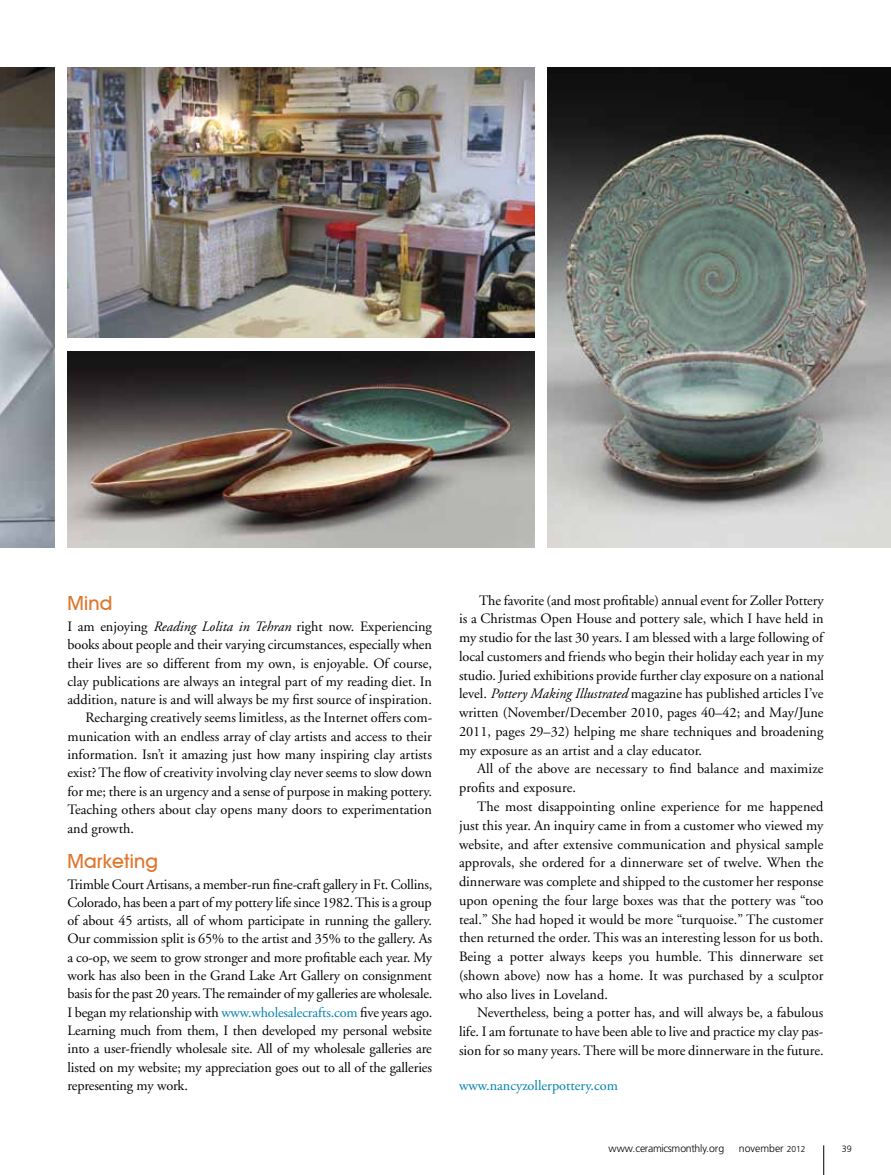
<style>
.page{position:relative;width:891px;height:1175px;background:#fff}
.page>*{position:absolute;margin:0;border:0;box-sizing:border-box;transform-origin:0 0}
.t1{font:500 19.5px "Avant Garde IT Cby BT";letter-spacing:.01em;color:#de772e}
.t2{font:14.25px/18.8px "Adobe Garamond";color:#000;text-align:justify}
.t3{font:14.25px "Adobe Garamond";color:#0080ae}
.t4{font:300 10.5px "Frutiger";letter-spacing:-.03em;color:#000}
.t5{font:300 10.5px "Frutiger";color:#000}
.t6{font:300 9.15px "Frutiger";color:#000}
.s1{font-style:italic}
.s2{color:#0080ae}
.s3{font-size:8.55px}
</style>
<div class="page">
<svg style="left:823px;top:1145px;width:1px;height:29px"></svg>
<img style="left:0;top:67px;width:55px;height:480px">
<img style="left:68px;top:67px;width:466px;height:271px">
<img style="left:68px;top:351px;width:466px;height:196px">
<img style="left:548px;top:67px;width:343px;height:480px">
<h1 class="t1" style="left:68px;top:591px;width:46px">Mind</h1>
<p class="t2" style="left:68px;top:617px;width:366px">I am enjoying <span class="s1">Reading Lolita in Tehran</span> right now. Experiencing</p>
<p class="t2" style="left:68px;top:635px;width:366px">books about people and their varying circumstances, especially when</p>
<p class="t2" style="left:68px;top:654px;width:366px">their lives are so different from my own, is enjoyable. Of course,</p>
<p class="t2" style="left:68px;top:672px;width:366px">clay publications are always an integral part of my reading diet. In</p>
<p class="t2" style="left:68px;top:690px;width:366px">addition, nature is and will always be my first source of inspiration.</p>
<p class="t2" style="left:85px;top:709px;width:348px">Recharging creatively seems limitless, as the Internet offers com-</p>
<p class="t2" style="left:68px;top:727px;width:366px">munication with an endless array of clay artists and access to their</p>
<p class="t2" style="left:68px;top:745px;width:366px">information. Isn’t it amazing just how many inspiring clay artists</p>
<p class="t2" style="left:68px;top:763px;width:366px">exist? The flow of creativity involving clay never seems to slow down</p>
<p class="t2" style="left:68px;top:782px;width:366px">for me; there is an urgency and a sense of purpose in making pottery.</p>
<p class="t2" style="left:68px;top:800px;width:366px">Teaching others about clay opens many doors to experimentation</p>
<p class="t2" style="left:68px;top:819px;width:68px">and growth.</p>
<h1 class="t1" style="left:68px;top:849px;width:92px">Marketing</h1>
<p class="t2" style="left:68px;top:875px;width:366px;line-height:18.3px">Trimble Court Artisans, a member-run fine-craft gallery in Ft. Collins, Colorado, has been a part of my pottery life since 1982. This is a group of about 45 artists, all of whom participate in running the gallery.<br>Our commission split is 65% to the artist and 35% to the gallery. As a co-op, we seem to grow stronger and more profitable each year. My work has also been in the Grand Lake Art Gallery on consignment basis for the past 20 years. The remainder of my galleries are wholesale.<br>I began my relationship with <span class="s2">www.wholesalecrafts.com</span> five years ago.<br>Learning much from them, I then developed my personal website into a user-friendly wholesale site. All of my wholesale galleries are listed on my website; my appreciation goes out to all of the galleries representing my work.</p>
<p class="t2" style="left:459px;top:591px;width:366px;text-indent:20px">The favorite (and most profitable) annual event for Zoller Pottery is a Christmas Open House and pottery sale, which I have held in my studio for the last 30 years. I am blessed with a large following of local customers and friends who begin their holiday each year in my studio. Juried exhibitions provide further clay exposure on a national level. <span class="s1">Pottery Making Illustrated</span> magazine has published articles I’ve written (November/December 2010, pages 40–42; and May/June 2011, pages 29–32) helping me share techniques and broadening my exposure as an artist and a clay educator.</p>
<p class="t2" style="left:459px;top:760px;width:366px;text-indent:18px">All of the above are necessary to find balance and maximize profits and exposure.</p>
<p class="t2" style="left:459px;top:797px;width:366px;text-indent:18px">The most disappointing online experience for me happened just this year. An inquiry came in from a customer who viewed my website, and after extensive communication and physical sample approvals, she ordered for a dinnerware set of twelve. When the dinnerware was complete and shipped to the customer her response upon opening the four large boxes was that the pottery was “too teal.” She had hoped it would be more “turquoise.” The customer then returned the order. This was an interesting lesson for us both.<br>Being a potter always keeps you humble. This dinnerware set (shown above) now has a home. It was purchased by a sculptor who also lives in Loveland.</p>
<p class="t2" style="left:459px;top:1003px;width:366px;text-indent:18px">Nevertheless, being a potter has, and will always be, a fabulous life. I am fortunate to have been able to live and practice my clay pas&shy;sion for so many years. There will be more dinnerware in the future.</p>
<p class="t3" style="left:459px;top:1078px;width:160px">www.nancyzollerpottery.com</p>
<p class="t4" style="left:609px;top:1142px;width:117px">www.ceramicsmonthly.org</p>
<p class="t5" style="left:739px;top:1142px;width:68px">november <span class="s3">2012</span></p>
<p class="t6" style="left:842px;top:1143px;width:12px">39</p>
</div>
